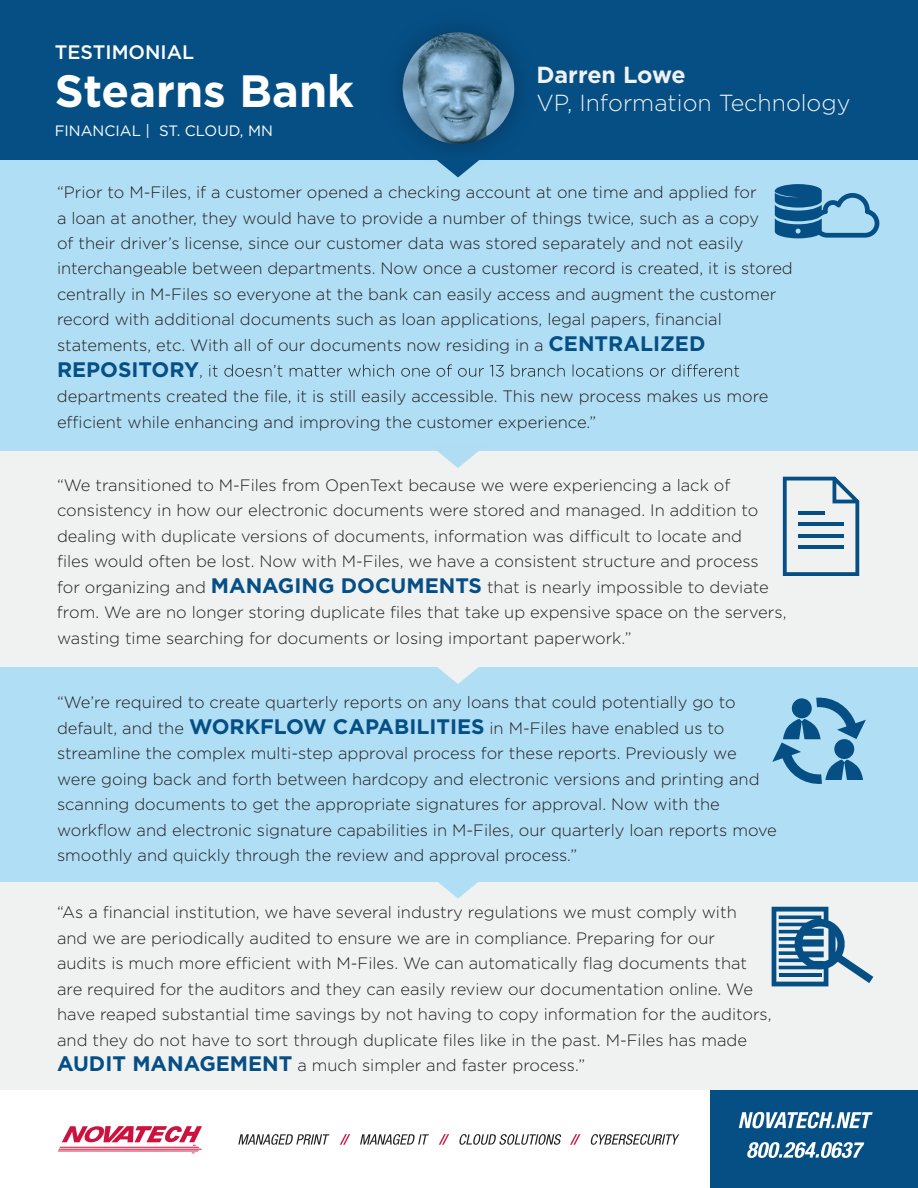
<style>
.page{position:relative;width:918px;height:1188px;background:#fff}
.page>*{position:absolute;margin:0;border:0;box-sizing:border-box;transform-origin:0 0}
.t1{font:700 45.3px "Gotham";color:#fff}
.t2{font:300 23.25px "Gotham";color:#f0f1f1}
.t3{font:700 23.25px "Gotham";letter-spacing:-.005em;color:#f0f1f1}
.t4{font:700 21px "Gotham";color:#054f85}
.t5{font:500 19.5px "Gotham";color:#fff}
.t6{font:300 16.5px/25.5px "Gotham";color:#231f20}
.t7{font:15px "Gotham";color:#fff}
.s1{font-weight:700;font-size:21px;color:#054f85}
</style>
<div class="page">
<div style="left:0;top:0;width:918px;height:162px;background:#054f85"></div>
<div style="left:0;top:160px;width:918px;height:291px;background:#b0def5"></div>
<svg style="left:200px;top:364px;width:539px;height:14px"></svg>
<div style="left:0;top:452px;width:918px;height:218px;background:#f0f1f1"></div>
<div style="left:0;top:667px;width:918px;height:218px;background:#b0def5"></div>
<div style="left:0;top:882px;width:918px;height:208px;background:#f0f1f1"></div>
<svg style="left:772px;top:697px;width:94px;height:87px"></svg>
<svg style="left:429px;top:451px;width:58px;height:17px"></svg>
<svg style="left:437px;top:667px;width:42px;height:17px"></svg>
<svg style="left:438px;top:882px;width:40px;height:17px"></svg>
<svg style="left:775px;top:184px;width:104px;height:54px"></svg>
<svg style="left:772px;top:907px;width:101px;height:79px"></svg>
<hr style="left:779px;top:973px;width:42px;height:3px;background:#054f85">
<svg style="left:783px;top:477px;width:76px;height:99px"></svg>
<hr style="left:798px;top:523px;width:46px;height:3px;background:#054f85">
<hr style="left:798px;top:534px;width:46px;height:4px;background:#054f85">
<hr style="left:798px;top:511px;width:27px;height:4px;background:#054f85">
<hr style="left:798px;top:545px;width:46px;height:4px;background:#054f85">
<svg style="left:58px;top:1126px;width:144px;height:28px"></svg>
<svg style="left:459px;top:1134px;width:102px;height:11px"></svg>
<svg style="left:238px;top:1134px;width:91px;height:11px"></svg>
<svg style="left:340px;top:1134px;width:10px;height:11px"></svg>
<svg style="left:360px;top:1134px;width:69px;height:11px"></svg>
<svg style="left:439px;top:1134px;width:10px;height:11px"></svg>
<svg style="left:570px;top:1134px;width:10px;height:11px"></svg>
<svg style="left:590px;top:1134px;width:89px;height:11px"></svg>
<div style="left:710px;top:1090px;width:208px;height:98px;background:#054f85"></div>
<svg style="left:739px;top:1112px;width:134px;height:16px"></svg>
<img style="left:397px;top:27px;width:123px;height:151px">
<img style="left:403px;top:32px;width:111px;height:112px;border-radius:56px">
<svg style="left:747px;top:1142px;width:117px;height:16px"></svg>
<p class="t5" style="left:55px;top:39px;width:141px">TESTIMONIAL</p>
<h1 class="t1" style="left:55px;top:60px;width:301px">Stearns Bank</h1>
<h2 class="t3" style="left:536px;top:59px;width:151px">Darren Lowe</h2>
<h2 class="t2" style="left:536px;top:88px;width:316px">VP, Information Technology</h2>
<p class="t7" style="left:55px;top:122px;width:220px">FINANCIAL | ST. CLOUD, MN</p>
<p class="t6" style="left:57px;top:179px;width:737px">“Prior to M-Files, if a customer opened a checking account at one time and applied for<br>a loan at another, they would have to provide a number of things twice, such as a copy<br>of their driver’s license, since our customer data was stored separately and not easily interchangeable between departments. Now once a customer record is created, it is stored centrally in M-Files so everyone at the bank can easily access and augment the customer record with additional documents such as loan applications, legal papers, financial statements, etc. With all of our documents now residing in a <span class="s1">CENTRALIZED</span></p>
<p class="t4" style="left:57px;top:355px;width:144px">REPOSITORY</p>
<p class="t6" style="left:57px;top:383px;width:713px">departments created the file, it is still easily accessible. This new process makes us more efficient while enhancing and improving the customer experience.”</p>
<p class="t6" style="left:57px;top:472px;width:731px">“We transitioned to M-Files from OpenText because we were experiencing a lack of consistency in how our electronic documents were stored and managed. In addition to dealing with duplicate versions of documents, information was difficult to locate and<br>files would often be lost. Now with M-Files, we have a consistent structure and process<br>for organizing and <span class="s1">MANAGING DOCUMENTS</span> that is nearly impossible to deviate from. We are no longer storing duplicate files that take up expensive space on the servers, wasting time searching for documents or losing important paperwork.”</p>
<p class="t6" style="left:57px;top:689px;width:721px">“We’re required to create quarterly reports on any loans that could potentially go to default, and the <span class="s1">WORKFLOW CAPABILITIES</span> in M-Files have enabled us to streamline the complex multi-step approval process for these reports. Previously we were going back and forth between hardcopy and electronic versions and printing and scanning documents to get the appropriate signatures for approval. Now with the workflow and electronic signature capabilities in M-Files, our quarterly loan reports move smoothly and quickly through the review and approval process.”</p>
<p class="t6" style="left:57px;top:899px;width:716px">“As a financial institution, we have several industry regulations we must comply with<br>and we are periodically audited to ensure we are in compliance. Preparing for our<br>audits is much more efficient with M-Files. We can automatically flag documents that are required for the auditors and they can easily review our documentation online. We have reaped substantial time savings by not having to copy information for the auditors, and they do not have to sort through duplicate files like in the past. M-Files has made <span class="s1">AUDIT MANAGEMENT</span> a much simpler and faster process.”</p>
</div>
